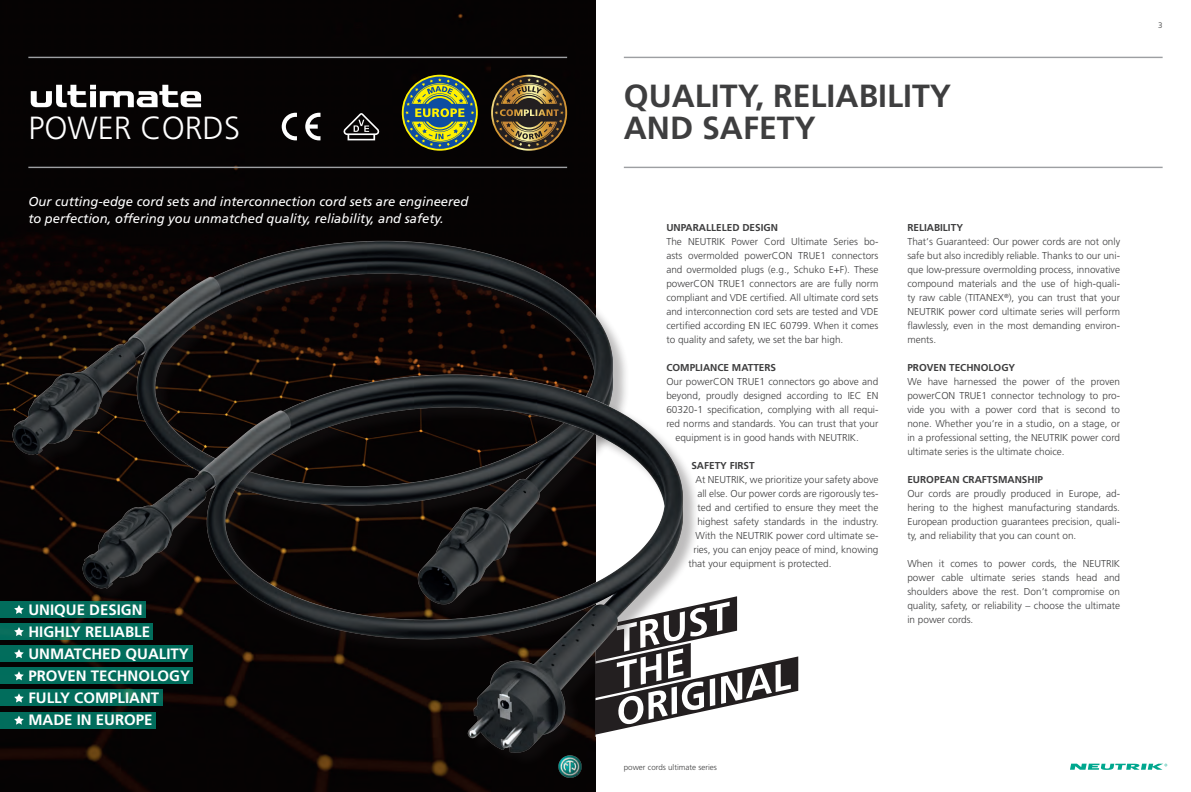
<style>
.page{position:relative;width:1191px;height:792px;background:#fff}
.page>*{position:absolute;margin:0;border:0;box-sizing:border-box;transform-origin:0 0}
._01_Headline_32pt{font:700 32px "Frutiger";color:#3e3e3f}
._01_Headline_32pt-2{font:300 32px "Frutiger";color:#fff}
._01_Headline_32pt-3{font:700 15px "Frutiger";color:#fff}
._02_Einleitungstext{font:italic 13px "Frutiger";color:#fff}
._03_Fliesstext{font:300 10px/14px "Frutiger";color:#3e3e3f;text-align:justify}
._04_Zwischentitel{font:700 10px "Frutiger";color:#3e3e3f}
._05_Produktbeschreib{font:300 8px "Frutiger";color:#3e3e3f}
._07_Pagina{font:300 8px "Frutiger";color:#3e3e3f}
</style>
<div class="page">
<div style="left:0;top:0;width:595px;height:792px;background:#060303"></div>
<hr style="left:624px;top:57px;width:538px;height:1px;background:#9d9fa2">
<hr style="left:624px;top:167px;width:538px;height:1px;background:#9d9fa2">
<img style="left:557px;top:774px;width:26px;height:6px">
<svg style="left:1070px;top:764px;width:97px;height:6px"></svg>
<svg style="left:720px;top:596px;width:79px;height:112px"></svg>
<img style="left:0;top:212px;width:622px;height:411px">
<img style="left:46px;top:352px;width:674px;height:422px">
<svg style="left:491px;top:75px;width:76px;height:76px"></svg>
<svg style="left:493px;top:77px;width:72px;height:72px;background:#5b4a2d"></svg>
<svg style="left:402px;top:75px;width:76px;height:76px"></svg>
<svg style="left:404px;top:77px;width:72px;height:72px;background:#5e7951"></svg>
<div style="left:0;top:601px;width:146px;height:16px;background:#026d5c"></div>
<svg style="left:14px;top:605px;width:10px;height:9px"></svg>
<div style="left:0;top:712px;width:156px;height:16px;background:#016d5c"></div>
<svg style="left:14px;top:716px;width:10px;height:9px"></svg>
<div style="left:0;top:690px;width:163px;height:16px;background:#016d5c"></div>
<svg style="left:14px;top:693px;width:10px;height:10px"></svg>
<div style="left:0;top:668px;width:193px;height:16px;background:#016d5c"></div>
<svg style="left:14px;top:671px;width:10px;height:9px"></svg>
<div style="left:0;top:623px;width:153px;height:17px;background:#026d5c"></div>
<svg style="left:14px;top:627px;width:10px;height:9px"></svg>
<div style="left:0;top:646px;width:193px;height:16px;background:#016d5c"></div>
<svg style="left:14px;top:649px;width:10px;height:9px"></svg>
<hr style="left:28px;top:57px;width:539px;height:1px;background:#9d9fa2">
<hr style="left:28px;top:167px;width:539px;height:1px;background:#9d9fa2">
<svg style="left:31px;top:85px;width:170px;height:22px"></svg>
<svg style="left:282px;top:113px;width:38px;height:27px"></svg>
<svg style="left:343px;top:113px;width:36px;height:27px"></svg>
<p class="_01_Headline_32pt-2" style="left:28px;top:110px;width:213px">POWER CORDS</p>
<p class="_02_Einleitungstext" style="left:28px;top:194px;width:441px">Our cutting-edge cord sets and interconnection cord sets are engineered</p>
<p class="_02_Einleitungstext" style="left:28px;top:211px;width:417px">to perfection, offering you unmatched quality, reliability, and safety.</p>
<p class="_01_Headline_32pt-3" style="left:28px;top:600px;width:116px">UNIQUE DESIGN</p>
<p class="_01_Headline_32pt-3" style="left:28px;top:623px;width:123px">HIGHLY RELIABLE</p>
<p class="_01_Headline_32pt-3" style="left:28px;top:645px;width:162px">UNMATCHED QUALITY</p>
<p class="_01_Headline_32pt-3" style="left:28px;top:667px;width:163px">PROVEN TECHNOLOGY</p>
<p class="_01_Headline_32pt-3" style="left:28px;top:689px;width:132px">FULLY COMPLIANT</p>
<p class="_01_Headline_32pt-3" style="left:28px;top:711px;width:126px">MADE IN EUROPE</p>
<p class="_01_Headline_32pt" style="left:624px;top:77px;width:329px">QUALITY, RELIABILITY</p>
<p class="_01_Headline_32pt" style="left:624px;top:109px;width:194px">AND SAFETY</p>
<p class="_04_Zwischentitel" style="left:666px;top:222px;width:113px">UNPARALLELED DESIGN</p>
<p class="_03_Fliesstext" style="left:666px;top:235px;width:214px">The NEUTRIK Power Cord Ultimate Series bo&shy;asts overmolded powerCON TRUE1 connectors and overmolded plugs (e.g., Schuko E+F). These powerCON TRUE1 connectors are are fully norm compliant and VDE certified. All ultimate cord sets and interconnection cord sets are tested and VDE certified according EN IEC 60799. When it comes to quality and safety, we set the bar high.</p>
<p class="_04_Zwischentitel" style="left:666px;top:362px;width:111px">COMPLIANCE MATTERS</p>
<p class="_03_Fliesstext" style="left:666px;top:375px;width:213px">Our powerCON TRUE1 connectors go above and</p>
<p class="_03_Fliesstext" style="left:666px;top:389px;width:214px">beyond, proudly designed according to IEC EN</p>
<p class="_03_Fliesstext" style="left:666px;top:403px;width:214px">60320-1 specification, complying with all requi-</p>
<p class="_03_Fliesstext" style="left:666px;top:417px;width:213px">red norms and standards. You can trust that your</p>
<p class="_03_Fliesstext" style="left:675px;top:431px;width:185px">equipment is in good hands with NEUTRIK.</p>
<p class="_04_Zwischentitel" style="left:691px;top:460px;width:65px">SAFETY FIRST</p>
<p class="_03_Fliesstext" style="left:695px;top:473px;width:184px">At NEUTRIK, we prioritize your safety above</p>
<p class="_03_Fliesstext" style="left:697px;top:487px;width:183px">all else. Our power cords are rigorously tes-</p>
<p class="_03_Fliesstext" style="left:697px;top:501px;width:183px">ted and certified to ensure they meet the</p>
<p class="_03_Fliesstext" style="left:697px;top:515px;width:183px">highest safety standards in the industry.</p>
<p class="_03_Fliesstext" style="left:695px;top:529px;width:185px">With the NEUTRIK power cord ultimate se-</p>
<p class="_03_Fliesstext" style="left:693px;top:543px;width:186px">ries, you can enjoy peace of mind, knowing</p>
<p class="_03_Fliesstext" style="left:688px;top:557px;width:145px">that your equipment is protected.</p>
<p class="_04_Zwischentitel" style="left:907px;top:222px;width:57px">RELIABILITY</p>
<p class="_03_Fliesstext" style="left:907px;top:235px;width:214px">That‘s Guaranteed: Our power cords are not only safe but also incredibly reliable. Thanks to our uni&shy;que low-pressure overmolding process, innovative compound materials and the use of high-quali&shy;ty raw cable (TITANEX<sup>®</sup>), you can trust that your NEUTRIK power cord ultimate series will perform flawlessly, even in the most demanding environ&shy;ments.</p>
<p class="_04_Zwischentitel" style="left:907px;top:362px;width:109px">PROVEN TECHNOLOGY</p>
<p class="_03_Fliesstext" style="left:907px;top:375px;width:214px">We have harnessed the power of the proven powerCON TRUE1 connector technology to pro&shy;vide you with a power cord that is second to none. Whether you‘re in a studio, on a stage, or in a professional setting, the NEUTRIK power cord ultimate series is the ultimate choice.</p>
<p class="_04_Zwischentitel" style="left:907px;top:474px;width:137px">EUROPEAN CRAFTSMANSHIP</p>
<p class="_03_Fliesstext" style="left:907px;top:487px;width:214px">Our cords are proudly produced in Europe, ad&shy;hering to the highest manufacturing standards.<br>European production guarantees precision, quali&shy;ty, and reliability that you can count on.</p>
<p class="_03_Fliesstext" style="left:907px;top:557px;width:214px">When it comes to power cords, the NEUTRIK power cable ultimate series stands head and shoulders above the rest. Don‘t compromise on quality, safety, or reliability – choose the ultimate in power cords.</p>
<p class="_07_Pagina" style="left:1158px;top:21px;width:6px">3</p>
<p class="_05_Produktbeschreib" style="left:624px;top:763px;width:95px">power cords ultimate series</p>
</div>
